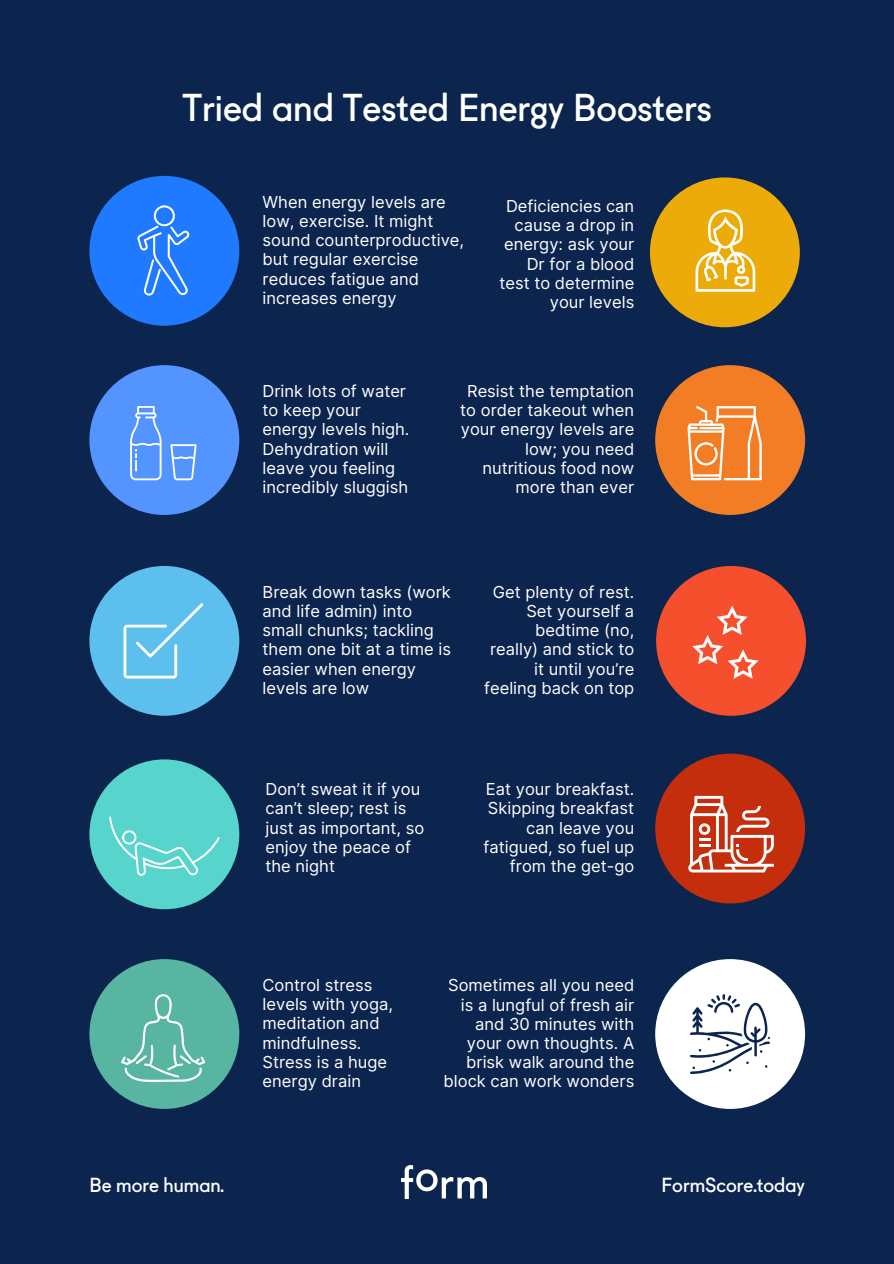
<style>
.page{position:relative;width:894px;height:1264px;background:#fff}
.page>*{position:absolute;margin:0;border:0;box-sizing:border-box;transform-origin:0 0}
.t1{font:37.2px "Fugue";color:#fff}
.t2{font:19.5px "Fugue";color:#fff}
.t3{font:16.5px/19.2px "Inter";color:#fff;text-align:right}
</style>
<div class="page">
<div style="left:0;top:0;width:893px;height:1263px;background:#0c254f"></div>
<div style="left:89px;top:176px;width:150px;height:150px;background:#1f7aff;border-radius:50%"></div>
<div style="left:89px;top:365px;width:150px;height:150px;background:#5494ff;border-radius:50%"></div>
<div style="left:89px;top:566px;width:150px;height:149px;background:#5cbfed;border-radius:50%"></div>
<div style="left:89px;top:759px;width:150px;height:150px;background:#57d4cc;border-radius:50%"></div>
<div style="left:89px;top:959px;width:150px;height:149px;background:#57b5a1;border-radius:50%"></div>
<div style="left:655px;top:365px;width:149px;height:150px;background:#f27d24;border-radius:50%"></div>
<div style="left:656px;top:566px;width:149px;height:149px;background:#f54f2e;border-radius:50%"></div>
<div style="left:655px;top:753px;width:149px;height:150px;background:#c42e0d;border-radius:50%"></div>
<div style="left:649px;top:177px;width:150px;height:150px;background:#edab0a;border-radius:50%"></div>
<img style="left:402px;top:1165px;width:84px;height:33px">
<div style="left:655px;top:959px;width:149px;height:149px;background:#fff;border-radius:50%"></div>
<svg style="left:692px;top:605px;width:66px;height:73px"></svg>
<svg style="left:137px;top:205px;width:53px;height:90px"></svg>
<svg style="left:123px;top:603px;width:80px;height:75px"></svg>
<svg style="left:130px;top:406px;width:31px;height:74px"></svg>
<svg style="left:170px;top:444px;width:26px;height:36px"></svg>
<svg style="left:690px;top:994px;width:79px;height:79px"></svg>
<svg style="left:109px;top:816px;width:110px;height:59px"></svg>
<svg style="left:688px;top:795px;width:85px;height:77px"></svg>
<svg style="left:687px;top:406px;width:74px;height:74px"></svg>
<svg style="left:695px;top:209px;width:60px;height:83px"></svg>
<svg style="left:121px;top:994px;width:84px;height:87px"></svg>
<p class="t1" style="left:182px;top:93px;width:530px">Tried and Tested Energy Boosters</p>
<p class="t3" style="left:262px;top:192px;width:203px;text-align:left">When energy levels are low, exercise. It might sound counterproductive, but regular exercise reduces fatigue and increases energy</p>
<p class="t3" style="left:499px;top:196px;width:136px">Deficiencies can cause a drop in energy: ask your<br>Dr for a blood test to determine your levels</p>
<p class="t3" style="left:262px;top:381px;width:148px;text-align:left">Drink lots of water to keep your energy levels high.<br>Dehydration will leave you feeling incredibly sluggish</p>
<p class="t3" style="left:460px;top:381px;width:175px">Resist the temptation to order takeout when your energy levels are low; you need nutritious food now more than ever</p>
<p class="t3" style="left:262px;top:582px;width:190px;text-align:left">Break down tasks (work and life admin) into small chunks; tackling them one bit at a time is easier when energy levels are low</p>
<p class="t3" style="left:484px;top:582px;width:152px">Get plenty of rest.<br>Set yourself a bedtime (no, really) and stick to it until you’re feeling back on top</p>
<p class="t3" style="left:265px;top:779px;width:160px;text-align:left">Don’t sweat it if you can’t sleep; rest is just as important, so enjoy the peace of the night</p>
<p class="t3" style="left:483px;top:779px;width:152px">Eat your breakfast.<br>Skipping breakfast can leave you fatigued, so fuel up from the get-go</p>
<p class="t3" style="left:262px;top:975px;width:132px;text-align:left">Control stress levels with yoga, meditation and mindfulness.<br>Stress is a huge energy drain</p>
<p class="t3" style="left:443px;top:975px;width:192px">Sometimes all you need is a lungful of fresh air and 30 minutes with your own thoughts. A brisk walk around the block can work wonders</p>
<p class="t2" style="left:89px;top:1176px;width:136px">Be more human.</p>
<p class="t2" style="left:661px;top:1176px;width:145px">FormScore.today</p>
</div>
